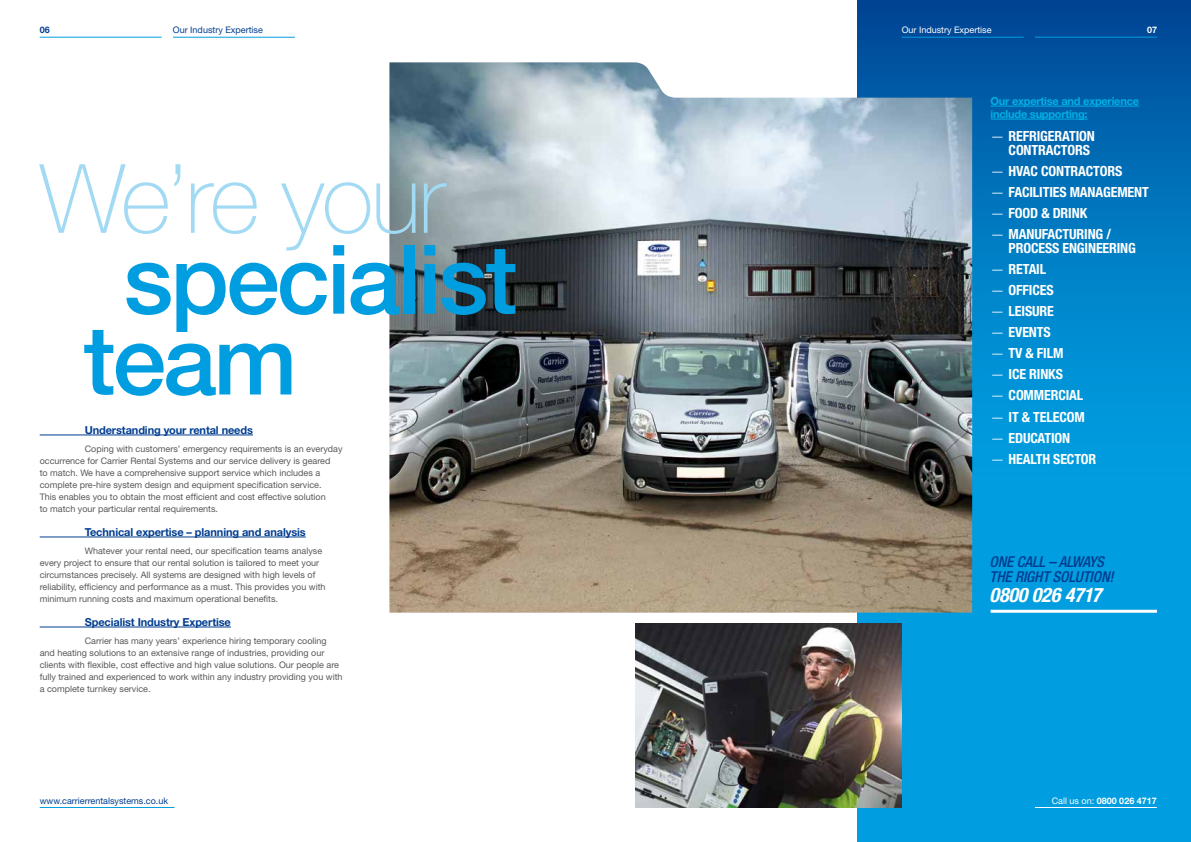
<style>
.page{position:relative;width:1191px;height:842px;background:#fff}
.page>*{position:absolute;margin:0;border:0;box-sizing:border-box;transform-origin:0 0}
.t1{font:500 96px/80.8px "Helvetica Neue";letter-spacing:-.03em;color:#009ee0}
.t2{font:100 96px "Helvetica Neue";letter-spacing:-.025em;color:#a2daf4}
.t3{font:italic 700 condensed 20px "Helvetica Neue";letter-spacing:-.01em;color:#fff}
.t4{font:italic 500 condensed 15px/15px "Helvetica Neue";letter-spacing:-.01em;color:#003d90}
.t5{font:700 condensed 14px/14px "Helvetica Neue";letter-spacing:-.01em;color:#fff}
.t6{font:700 11px "Helvetica Neue";letter-spacing:-.01em;color:#003d90}
.t7{font:700 11px/13px "Helvetica Neue";letter-spacing:-.02em;color:#00b0e6}
.t8{font:9px/12px "Helvetica Neue";color:#58585a}
.t9{font:9px "Helvetica Neue";color:#003d90}
.t10{font:700 9px "Helvetica Neue";color:#fff}
.t11{font:9px "Helvetica Neue";color:#fff}
.t12{font:700 9px "Helvetica Neue";color:#003d90}
.s1{font-weight:300;font-stretch:normal}
.s2{font-weight:400}
</style>
<div class="page">
<svg style="left:857px;top:0;width:334px;height:842px;background:#08c"></svg>
<img style="left:389px;top:62px;width:583px;height:551px">
<hr style="left:40px;top:37px;width:122px;height:1px;background:#009ee0">
<hr style="left:173px;top:37px;width:122px;height:1px;background:#009ee0">
<hr style="left:40px;top:807px;width:134px;height:1px;background:#009ee0">
<hr style="left:40px;top:435px;width:213px;height:1px;background:#003d90">
<hr style="left:40px;top:537px;width:266px;height:1px;background:#003d90">
<hr style="left:40px;top:627px;width:191px;height:1px;background:#003d90">
<hr style="left:1035px;top:807px;width:121px;height:1px;background:#fff">
<hr style="left:901px;top:37px;width:122px;height:1px;background:#009ee0">
<hr style="left:1035px;top:37px;width:122px;height:1px;background:#009ee0">
<img style="left:635px;top:624px;width:266px;height:184px">
<hr style="left:990px;top:106px;width:149px;height:1px;background:#00b0e6">
<hr style="left:990px;top:119px;width:97px;height:1px;background:#00b0e6">
<hr style="left:990px;top:610px;width:167px;height:3px;background:#fff">
<p class="t12" style="left:40px;top:25px;width:12px">06</p>
<p class="t9" style="left:173px;top:25px;width:91px">Our Industry Expertise</p>
<h1 class="t2" style="left:40px;top:144px;width:407px">We’re your</h1>
<h1 class="t1" style="left:83px;top:238px;width:435px;text-indent:40px">specialist team</h1>
<p class="t6" style="left:85px;top:423px;width:170px">Understanding your rental needs</p>
<p class="t8" style="left:40px;top:442px;width:304px;text-indent:45px">Coping with customers’ emergency requirements is an everyday occurrence for Carrier Rental Systems and our service delivery is geared<br>to match. We have a comprehensive support service which includes a complete pre-hire system design and equipment specification service.<br>This enables you to obtain the most efficient and cost effective solution<br>to match your particular rental requirements.</p>
<p class="t6" style="left:85px;top:525px;width:223px">Technical expertise – planning and analysis</p>
<p class="t8" style="left:40px;top:544px;width:287px;text-indent:45px">Whatever your rental need, our specification teams analyse every project to ensure that our rental solution is tailored to meet your circumstances precisely. All systems are designed with high levels of reliability, efficiency and performance as a must. This provides you with minimum running costs and maximum operational benefits.</p>
<p class="t6" style="left:85px;top:615px;width:148px">Specialist Industry Expertise</p>
<p class="t8" style="left:40px;top:634px;width:304px;text-indent:45px">Carrier has many years’ experience hiring temporary cooling and heating solutions to an extensive range of industries, providing our clients with flexible, cost effective and high value solutions. Our people are fully trained and experienced to work within any industry providing you with a complete turnkey service.</p>
<p class="t9" style="left:40px;top:795px;width:130px">www.carrierrentalsystems.co.uk</p>
<p class="t11" style="left:901px;top:25px;width:91px">Our Industry Expertise</p>
<p class="t10" style="left:1147px;top:25px;width:12px">07</p>
<p class="t7" style="left:990px;top:94px;width:150px">Our expertise and experience include supporting:</p>
<h3 class="t5" style="left:1008px;top:128px;width:88px;text-indent:-18px"><span class="s1">—</span> REFRIGERATION<br>CONTRACTORS</h3>
<h3 class="t5" style="left:990px;top:163px;width:133px"><span class="s1">—</span> HVAC CONTRACTORS</h3>
<h3 class="t5" style="left:990px;top:184px;width:160px"><span class="s1">—</span> FACILITIES MANAGEMENT</h3>
<h3 class="t5" style="left:990px;top:206px;width:98px"><span class="s1">—</span> FOOD &amp; DRINK</h3>
<h3 class="t5" style="left:1008px;top:227px;width:129px;text-indent:-18px"><span class="s1">—</span> MANUFACTURING /<br>PROCESS ENGINEERING</h3>
<h3 class="t5" style="left:990px;top:262px;width:57px"><span class="s1">—</span> RETAIL</h3>
<h3 class="t5" style="left:990px;top:283px;width:65px"><span class="s1">—</span> OFFICES</h3>
<h3 class="t5" style="left:990px;top:304px;width:65px"><span class="s1">—</span> LEISURE</h3>
<h3 class="t5" style="left:990px;top:325px;width:62px"><span class="s1">—</span> EVENTS</h3>
<h3 class="t5" style="left:990px;top:346px;width:74px"><span class="s1">—</span> TV &amp; FILM</h3>
<h3 class="t5" style="left:990px;top:367px;width:74px"><span class="s1">—</span> ICE RINKS</h3>
<h3 class="t5" style="left:990px;top:388px;width:94px"><span class="s1">—</span> COMMERCIAL</h3>
<h3 class="t5" style="left:990px;top:409px;width:96px"><span class="s1">—</span> IT &amp; TELECOM</h3>
<h3 class="t5" style="left:990px;top:430px;width:81px"><span class="s1">—</span> EDUCATION</h3>
<h3 class="t5" style="left:990px;top:452px;width:107px"><span class="s1">—</span> HEALTH SECTOR</h3>
<h3 class="t4" style="left:989px;top:554px;width:125px">ONE CALL – ALWAYS<br>THE RIGHT SOLUTION!</h3>
<h2 class="t3" style="left:989px;top:583px;width:113px">0800 026 4717</h2>
<p class="t10" style="left:1051px;top:795px;width:107px"><span class="s2">Call us on:</span> 0800 026 4717</p>
</div>
